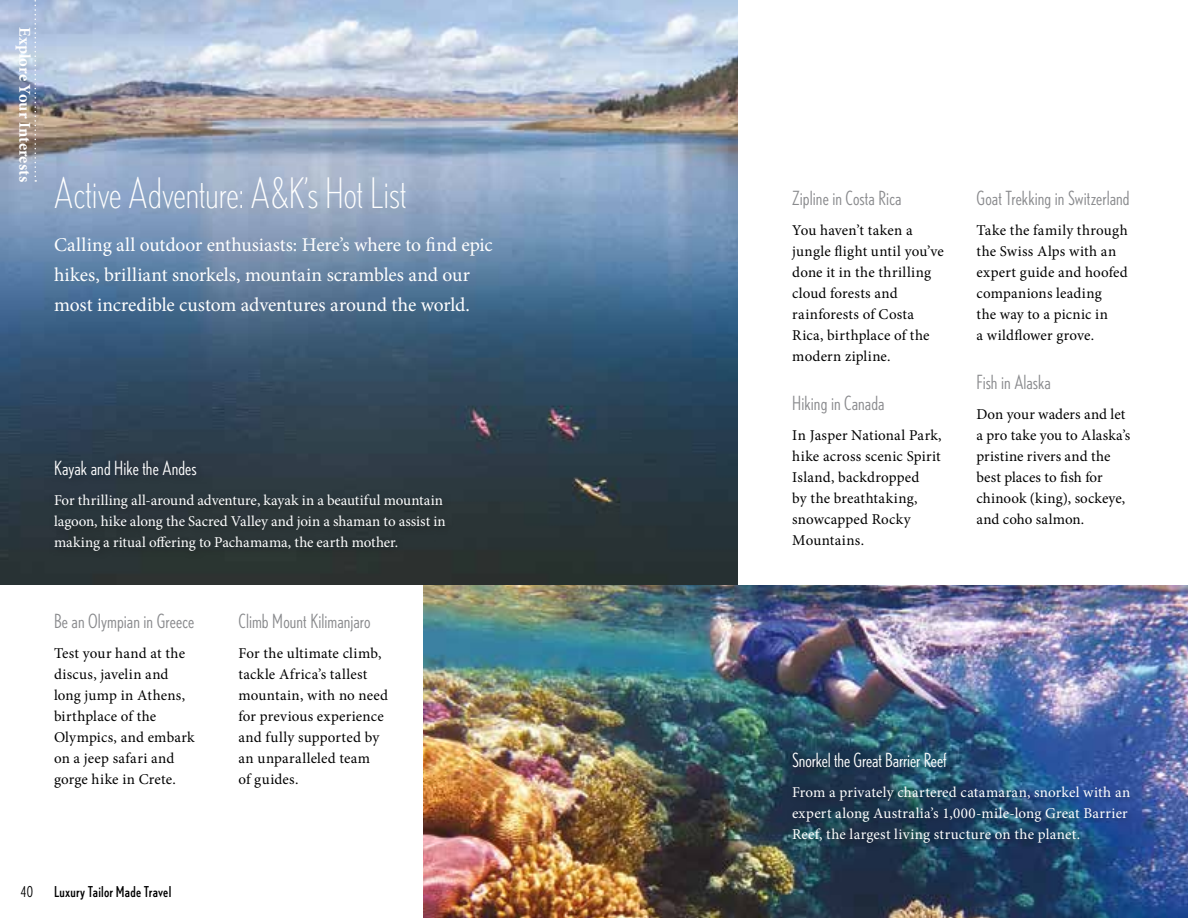
<style>
.page{position:relative;width:1188px;height:918px;background:#fff}
.page>*{position:absolute;margin:0;border:0;box-sizing:border-box;transform-origin:0 0}
.t1{font:300 condensed 42px "Nobel";color:#fff}
.t2{font:19.5px/30px "Minion Pro";letter-spacing:-.005em;color:#fff}
.t3{font:condensed 19.5px "Nobel";letter-spacing:.005em;color:#898a8d}
.t4{font:condensed 19.5px "Nobel";color:#fff}
.t5{font:700 16.5px "Minion Pro";letter-spacing:-.005em;color:#fff}
.t6{font:15px/21px "Minion Pro";letter-spacing:.01em;color:#000001}
.t7{font:15px/21px "Minion Pro";letter-spacing:.01em;color:#fff}
.t8{font:condensed 15px "Nobel";letter-spacing:.015em;color:#000001}
.t9{font:condensed 15px "Nobel";color:#000001}
</style>
<div class="page">
<img style="left:423px;top:585px;width:765px;height:333px">
<img style="left:0;top:0;width:738px;height:585px">
<svg style="left:34px;top:0;width:2px;height:182px"></svg>
<div style="left:48px;top:455px;width:406px;height:104px;background:#000001;opacity:.4"></div>
<div style="left:786px;top:746px;width:352px;height:106px;background:#000001;opacity:.4"></div>
<p class="t5" style="left:36px;top:27px;width:156px;rotate:90deg">Explore Your Interests</p>
<h1 class="t1" style="left:54px;top:167px;width:354px">Active Adventure: A&amp;K’s Hot List</h1>
<h2 class="t2" style="left:54px;top:230px;width:440px">Calling all outdoor enthusiasts: Here’s where to find epic hikes, brilliant snorkels, mountain scrambles and our most incredible custom adventures around the world.</h2>
<h2 class="t4" style="left:54px;top:456px;width:144px">Kayak and Hike the Andes</h2>
<p class="t7" style="left:54px;top:489px;width:393px">For thrilling all-around adventure, kayak in a beautiful mountain lagoon, hike along the Sacred Valley and join a shaman to assist in making a ritual offering to Pachamama, the earth mother.</p>
<h2 class="t3" style="left:54px;top:609px;width:142px">Be an Olympian in Greece</h2>
<p class="t6" style="left:54px;top:642px;width:142px">Test your hand at the discus, javelin and long jump in Athens, birthplace of the<br>Olympics, and embark on a jeep safari and gorge hike in Crete.</p>
<h2 class="t3" style="left:238px;top:609px;width:134px">Climb Mount Kilimanjaro</h2>
<p class="t6" style="left:238px;top:642px;width:151px">For the ultimate climb, tackle Africa’s tallest mountain, with no need for previous experience and fully supported by an unparalleled team<br>of guides.</p>
<p class="t9" style="left:21px;top:883px;width:14px">40</p>
<p class="t8" style="left:54px;top:883px;width:119px">Luxury Tailor Made Travel</p>
<h2 class="t3" style="left:792px;top:186px;width:111px">Zipline in Costa Rica</h2>
<p class="t6" style="left:792px;top:219px;width:153px">You haven’t taken a jungle flight until you’ve done it in the thrilling cloud forests and rainforests of Costa<br>Rica, birthplace of the modern zipline.</p>
<h2 class="t3" style="left:792px;top:391px;width:94px">Hiking in Canada</h2>
<p class="t6" style="left:792px;top:425px;width:151px">In Jasper National Park, hike across scenic Spirit<br>Island, backdropped<br>by the breathtaking, snowcapped Rocky<br>Mountains.</p>
<h2 class="t3" style="left:976px;top:186px;width:155px">Goat Trekking in Switzerland</h2>
<p class="t6" style="left:976px;top:219px;width:153px">Take the family through the Swiss Alps with an expert guide and hoofed companions leading<br>the way to a picnic in<br>a wildflower grove.</p>
<h2 class="t3" style="left:976px;top:370px;width:76px">Fish in Alaska</h2>
<p class="t6" style="left:976px;top:404px;width:155px">Don your waders and let a pro take you to Alaska’s pristine rivers and the best places to fish for chinook (king), sockeye, and coho salmon.</p>
<h2 class="t4" style="left:792px;top:748px;width:156px">Snorkel the Great Barrier Reef</h2>
<p class="t7" style="left:792px;top:782px;width:340px">From a privately chartered catamaran, snorkel with an expert along Australia’s 1,000-mile-long Great Barrier<br>Reef, the largest living structure on the planet.</p>
</div>
